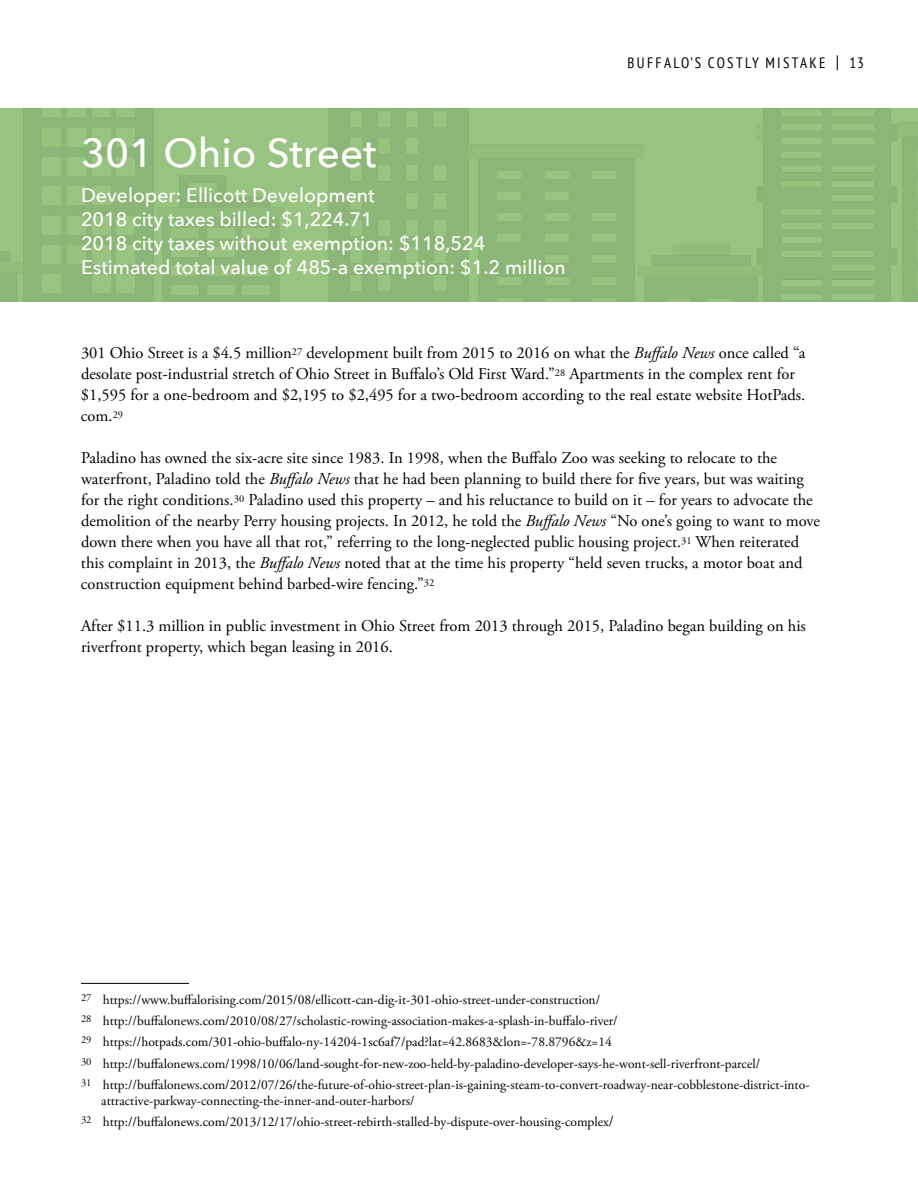
<style>
.page{position:relative;width:918px;height:1188px;background:#fff}
.page>*{position:absolute;margin:0;border:0;box-sizing:border-box;transform-origin:0 0}
.t1{font:500 40.5px "Avenir Next";color:#fff}
.t2{font:500 19.5px/24px "Avenir Next";color:#fff}
.t3{font:16.5px/21px "Adobe Garamond Pro";color:#000}
.t4{font:condensed 15px "PT Sans";letter-spacing:.155em;color:#000}
.t5{font:13.5px/21.3px "Adobe Garamond Pro";color:#000}
.s1{font-size:18px}
.s2{font-style:italic}
.s3{font-size:15px}
</style>
<div class="page">
<div style="left:891px;top:124px;width:6px;height:16px;background:#8ab473"></div>
<div style="left:891px;top:186px;width:6px;height:16px;background:#8ab473"></div>
<div style="left:891px;top:248px;width:6px;height:16px;background:#8ab473"></div>
<svg style="left:898px;top:123px;width:20px;height:178px;background:#8eb978"></svg>
<svg style="left:328px;top:108px;width:563px;height:193px;background:#90ba7a"></svg>
<div style="left:673px;top:244px;width:56px;height:11px;background:#92bc7a"></div>
<hr style="left:669px;top:299px;width:22px;height:2px;background:#e0e7c0">
<hr style="left:708px;top:299px;width:23px;height:2px;background:#e1ebcc">
<svg style="left:0;top:108px;width:322px;height:193px;background:#93bd7c"></svg>
<div style="left:0;top:251px;width:11px;height:11px;background:#8cb677"></div>
<hr style="left:81px;top:983px;width:108px;height:1px;background:#000">
<h1 class="t1" style="left:81px;top:119px;width:297px">301 Ohio Street</h1>
<p class="t2" style="left:81px;top:182px;width:486px">Developer: Ellicott Development<br>2018 city taxes billed: $1,224.71<br>2018 city taxes without exemption: $118,524<br>Estimated total value of 485-a exemption: $1.2 million</p>
<p class="t4" style="left:627px;top:53px;width:238px">BUFFALO’S COSTLY MISTAKE <span class="s1">|</span> 13</p>
<p class="t3" style="left:81px;top:343px;width:726px">301 Ohio Street is a $4.5 million<sup>27</sup> development built from 2015 to 2016 on what the <span class="s2">Buffalo News</span> once called “a desolate post-industrial stretch of Ohio Street in Buffalo’s Old First Ward.”<sup>28</sup> Apartments in the complex rent for $1,595 for a one-bedroom and $2,195 to $2,495 for a two-bedroom according to the real estate website HotPads. com.<sup>29</sup></p>
<p class="t3" style="left:81px;top:448px;width:741px">Paladino has owned the six-acre site since 1983. In 1998, when the Buffalo Zoo was seeking to relocate to the waterfront, Paladino told the <span class="s2">Buffalo News</span> that he had been planning to build there for five years, but was waiting for the right conditions.<sup>30</sup> Paladino used this property – and his reluctance to build on it – for years to advocate the demolition of the nearby Perry housing projects. In 2012, he told the <span class="s2">Buffalo News</span> “No one’s going to want to move down there when you have all that rot,” referring to the long-neglected public housing project.<sup>31</sup> When reiterated this complaint in 2013, the <span class="s2">Buffalo News</span> noted that at the time his property “held seven trucks, a motor boat and construction equipment behind barbed-wire fencing.”<sup>32</sup></p>
<p class="t3" style="left:81px;top:616px;width:726px">After $11.3 million in public investment in Ohio Street from 2013 through 2015, Paladino began building on his riverfront property, which began leasing in 2016.</p>
<p class="t5" style="left:81px;top:989px;width:730px"><sup>27</sup> https://www.buffalorising.com/2015/08/ellicott-can-dig-it-301-ohio-street-under-construction/<br><sup>28</sup> http://buffalonews.com/2010/08/27/scholastic-rowing-association-makes-a-splash-in-buffalo-river/<br><sup>29</sup> https://hotpads.com/301-ohio-buffalo-ny-14204-1sc6af7/pad?lat=42.8683&amp;lon=-78.8796&amp;z=14<br><sup>30</sup> http://buffalonews.com/1998/10/06/land-sought-for-new-zoo-held-by-paladino-developer-says-he-wont-sell-riverfront-parcel/<br><sup>31</sup> http://buffalonews.com/2012/07/26/the-future-of-ohio-street-plan-is-gaining-steam-to-convert-roadway-near-cobblestone-district-into-</p>
<p class="t5" style="left:81px;top:1091px;width:534px;text-indent:20px">attractive-parkway-connecting-the-inner-and-outer-harbors/<br><sup>32</sup> http://buffalonews.com/2013/12/17/ohio-street-rebirth-stalled-by-dispute-over-housing-complex<span class="s3">/</span></p>
</div>
